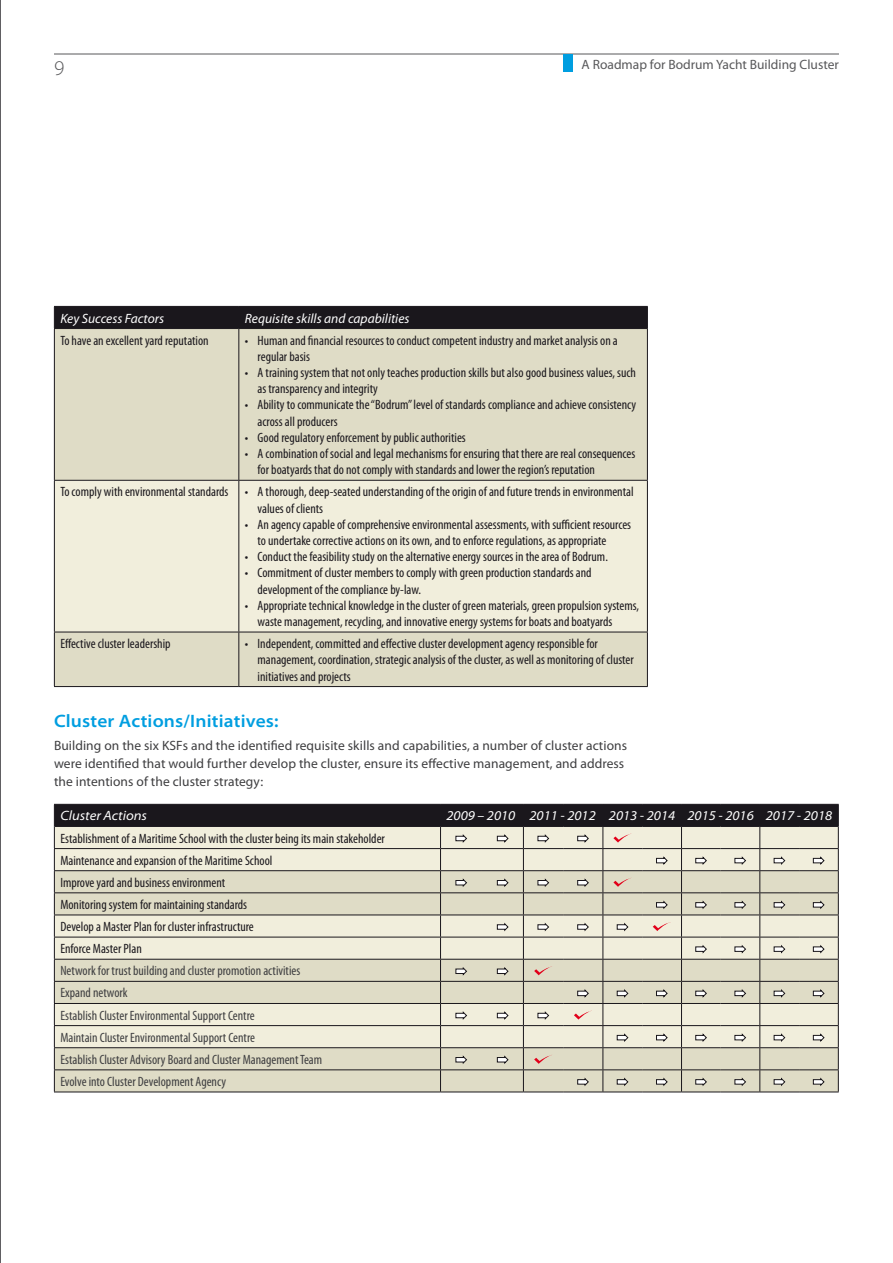
<style>
.page{position:relative;width:893px;height:1263px;background:#fff}
.page>*{position:absolute;margin:0;border:0;box-sizing:border-box;transform-origin:0 0}
.t1{font:300 21px "Myriad Pro";color:#58585a}
.t2{font:600 semi-expanded 18px "Myriad Pro";letter-spacing:.01em;color:#009ee0}
.t3{font:condensed 13.5px/16.2px "Myriad Pro";color:#1a171c}
.t4{font:condensed 13.5px/22.2px "Myriad Pro";color:#3e3e40}
.t5{font:13.5px/18px "Myriad Pro";letter-spacing:.005em;color:#3e3e40}
.t6{font:italic semi-expanded 13.5px "Myriad Pro";color:#fff}
.t7{font:italic 13.5px "Myriad Pro";color:#fff}
.t8{font:13.5px "Myriad Pro";color:#58585a}
</style>
<div class="page">
<hr style="left:0;top:0;width:1px;height:1263px;background:#1a171c">
<div style="left:55px;top:329px;width:592px;height:357px;background:#dfdcc6"></div>
<div style="left:55px;top:481px;width:592px;height:151px;background:#f1eedc"></div>
<hr style="left:54px;top:329px;width:1px;height:151px;background:#1a171c">
<hr style="left:238px;top:329px;width:1px;height:151px;background:#1a171c">
<hr style="left:647px;top:329px;width:1px;height:151px;background:#1a171c">
<hr style="left:54px;top:480px;width:185px;height:1px;background:#1a171c">
<hr style="left:54px;top:481px;width:1px;height:151px;background:#1a171c">
<hr style="left:239px;top:480px;width:409px;height:1px;background:#1a171c">
<hr style="left:238px;top:481px;width:1px;height:151px;background:#1a171c">
<hr style="left:647px;top:481px;width:1px;height:151px;background:#1a171c">
<hr style="left:54px;top:632px;width:185px;height:1px;background:#1a171c">
<hr style="left:54px;top:632px;width:1px;height:54px;background:#1a171c">
<hr style="left:239px;top:632px;width:409px;height:1px;background:#1a171c">
<hr style="left:238px;top:632px;width:1px;height:54px;background:#1a171c">
<hr style="left:647px;top:632px;width:1px;height:54px;background:#1a171c">
<hr style="left:54px;top:686px;width:185px;height:1px;background:#1a171c">
<hr style="left:239px;top:686px;width:409px;height:1px;background:#1a171c">
<div style="left:54px;top:306px;width:594px;height:22px;background:#1a171c"></div>
<hr style="left:54px;top:328px;width:185px;height:1px;background:#1a171c">
<hr style="left:239px;top:328px;width:409px;height:1px;background:#1a171c">
<hr style="left:54px;top:1091px;width:386px;height:1px;background:#1a171c">
<hr style="left:440px;top:1091px;width:42px;height:1px;background:#1a171c">
<hr style="left:482px;top:1091px;width:41px;height:1px;background:#1a171c">
<hr style="left:523px;top:1091px;width:40px;height:1px;background:#1a171c">
<hr style="left:563px;top:1091px;width:40px;height:1px;background:#1a171c">
<hr style="left:603px;top:1091px;width:39px;height:1px;background:#1a171c">
<hr style="left:642px;top:1091px;width:39px;height:1px;background:#1a171c">
<hr style="left:681px;top:1091px;width:40px;height:1px;background:#1a171c">
<hr style="left:721px;top:1091px;width:39px;height:1px;background:#1a171c">
<hr style="left:760px;top:1091px;width:39px;height:1px;background:#1a171c">
<hr style="left:799px;top:1091px;width:40px;height:1px;background:#1a171c">
<svg style="left:54px;top:804px;width:785px;height:287px;background:#ccc9b8"></svg>
<hr style="left:54px;top:54px;width:785px;height:1px;background:#58585a">
<div style="left:563px;top:54px;width:9px;height:18px;background:#009ee0"></div>
<h1 class="t1" style="left:54px;top:56px;width:12px">9</h1>
<p class="t8" style="left:582px;top:56px;width:259px">A Roadmap for Bodrum Yacht Building Cluster</p>
<p class="t7" style="left:60px;top:310px;width:105px">Key Success Factors</p>
<p class="t7" style="left:245px;top:310px;width:166px">Requisite skills and capabilities</p>
<p class="t3" style="left:60px;top:332px;width:150px">To have an excellent yard reputation</p>
<p class="t3" style="left:258px;top:332px;width:362px;text-indent:-13px">• Human and financial resources to conduct competent industry and market analysis on a regular basis</p>
<p class="t3" style="left:258px;top:364px;width:380px;text-indent:-13px">• A training system that not only teaches production skills but also good business values, such as transparency and integrity</p>
<p class="t3" style="left:258px;top:397px;width:380px;text-indent:-13px">• Ability to communicate the “Bodrum” level of standards compliance and achieve consistency across all producers</p>
<p class="t3" style="left:245px;top:429px;width:222px">• Good regulatory enforcement by public authorities</p>
<p class="t3" style="left:258px;top:445px;width:379px;text-indent:-13px">• A combination of social and legal mechanisms for ensuring that there are real consequences for boatyards that do not comply with standards and lower the region’s reputation</p>
<p class="t3" style="left:258px;top:484px;width:377px;text-indent:-197px">To comply with environmental standards • A thorough, deep-seated understanding of the origin of and future trends in environmental values of clients</p>
<p class="t3" style="left:258px;top:516px;width:375px;text-indent:-13px">• An agency capable of comprehensive environmental assessments, with sufficient resources to undertake corrective actions on its own, and to enforce regulations, as appropriate</p>
<p class="t3" style="left:245px;top:548px;width:365px">• Conduct the feasibility study on the alternative energy sources in the area of Bodrum.</p>
<p class="t3" style="left:258px;top:565px;width:335px;text-indent:-13px">• Commitment of cluster members to comply with green production standards and development of the compliance by-law.</p>
<p class="t3" style="left:258px;top:597px;width:383px;text-indent:-13px">• Appropriate technical knowledge in the cluster of green materials, green propulsion systems, waste management, recycling, and innovative energy systems for boats and boatyards</p>
<p class="t3" style="left:60px;top:635px;width:112px">Effective cluster leadership</p>
<p class="t3" style="left:258px;top:635px;width:378px;text-indent:-13px">• Independent, committed and effective cluster development agency responsible for management, coordination, strategic analysis of the cluster, as well as monitoring of cluster initiatives and projects</p>
<h2 class="t2" style="left:54px;top:711px;width:226px">Cluster Actions/Initiatives:</h2>
<p class="t5" style="left:54px;top:736px;width:575px">Building on the six KSFs and the identified requisite skills and capabilities, a number of cluster actions were identified that would further develop the cluster, ensure its effective management, and address the intentions of the cluster strategy:</p>
<p class="t6" style="left:60px;top:809px;width:88px">Cluster Actions</p>
<p class="t6" style="left:447px;top:809px;width:387px">2009 – 2010 2011 - 2012 2013 - 2014 2015 - 2016 2017 - 2018</p>
<p class="t3" style="left:60px;top:827px;width:326px;line-height:22px">Establishment of a Maritime School with the cluster being its main stakeholder Maintenance and expansion of the Maritime School<br>Improve yard and business environment<br>Monitoring system for maintaining standards<br>Develop a Master Plan for cluster infrastructure<br>Enforce Master Plan</p>
<p class="t4" style="left:60px;top:960px;width:263px">Network for trust building and cluster promotion activities Expand network<br>Establish Cluster Environmental Support Centre<br>Maintain Cluster Environmental Support Centre<br>Establish Cluster Advisory Board and Cluster Management Team Evolve into Cluster Development Agency</p>
</div>
